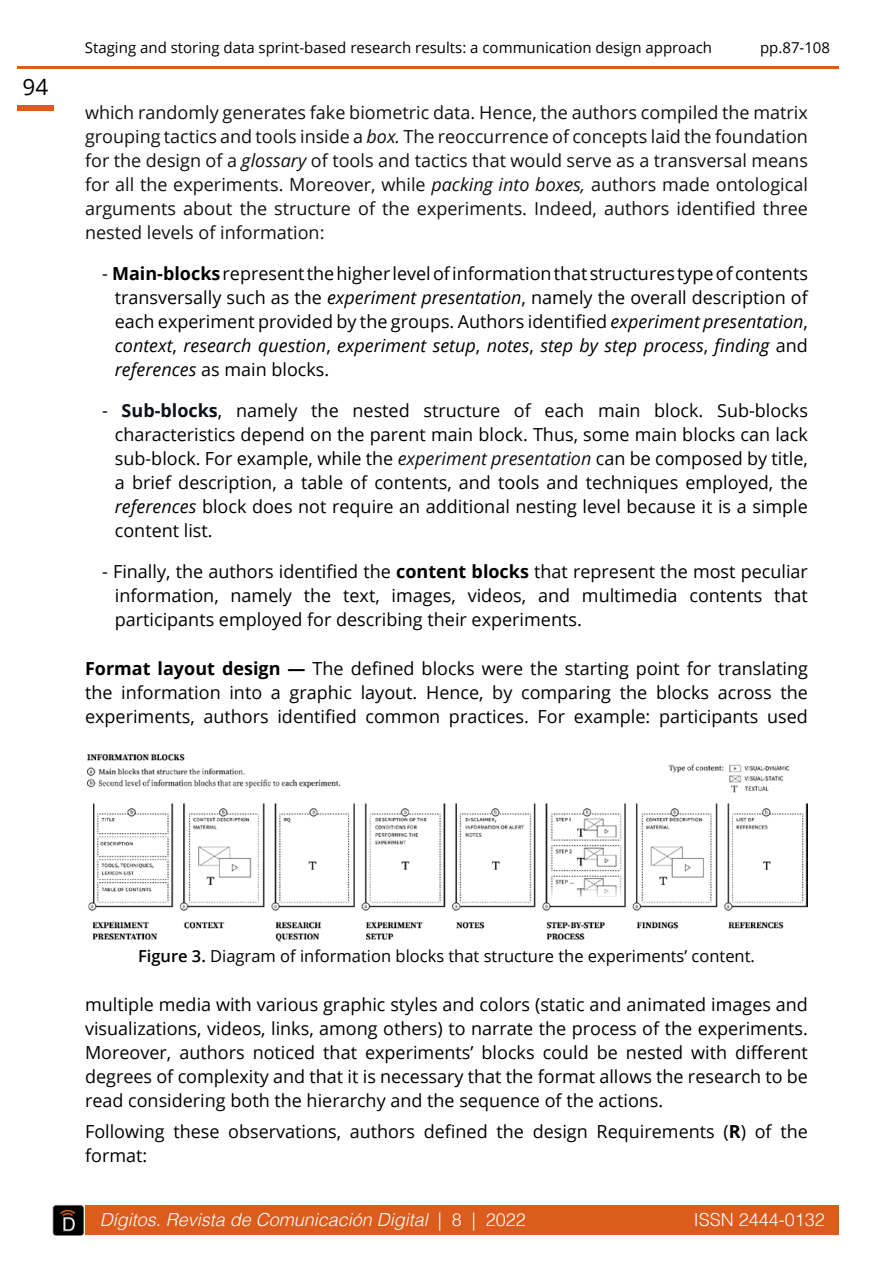
<style>
.page{position:relative;width:893px;height:1263px;background:#fff}
.page>*{position:absolute;margin:0;border:0;box-sizing:border-box;transform-origin:0 0}
.t1{font:22.5px "Open Sans";color:#000}
.t2{font:18px/24px "Open Sans";color:#000;text-align:justify}
.t3{font:18px/24px "Open Sans";color:#111;text-align:justify}
.t4{font:italic 300 18px "Helvetica";color:#fff}
.t5{font:300 18px "Helvetica";color:#fff}
.t6{font:16.5px "Open Sans";color:#000}
.t7{font:15px "Open Sans";color:#000}
.s1{font-style:italic}
.s2{font-weight:700}
.s3{font-weight:700;color:#0e101a}
.s4{font-style:italic;color:#0e101a}
.s5{font-weight:600}
.s6{font-style:normal}
</style>
<div class="page">
<div style="left:86px;top:1205px;width:753px;height:30px;background:#db5c1d"></div>
<img style="left:52px;top:1204px;width:34px;height:32px">
<div style="left:17px;top:106px;width:37px;height:5px;background:#db5c1d"></div>
<hr style="left:17px;top:66px;width:822px;height:2px;background:#db5c1d">
<img style="left:88px;top:754px;width:720px;height:188px">
<p class="t1" style="left:23px;top:78px;width:27px">94</p>
<p class="t7" style="left:85px;top:41px;width:629px">Staging and storing data sprint-based research results: a communication design approach</p>
<p class="t7" style="left:760px;top:41px;width:72px">pp.87-108</p>
<p class="t3" style="left:85px;top:103px;width:724px">which randomly generates fake biometric data. Hence, the authors compiled the matrix grouping tactics and tools inside a <span class="s1">box.</span> The reoccurrence of concepts laid the foundation for the design of a <span class="s1">glossary</span> of tools and tactics that would serve as a transversal means for all the experiments. Moreover, while <span class="s1">packing into boxes,</span> authors made ontological arguments about the structure of the experiments. Indeed, authors identified three nested levels of information:</p>
<p class="t2" style="left:115px;top:264px;width:695px;text-indent:-13px">- <span class="s2">Main-blocks</span> represent the higher level of information that structures type of contents transversally such as the <span class="s1">experiment presentation</span>, namely the overall description of each experiment provided by the groups. Authors identified <span class="s1">experiment presentation</span>, <span class="s1">context</span>, <span class="s1">research question</span>, <span class="s1">experiment setup</span>, <span class="s1">notes</span>, <span class="s1">step by step process</span>, <span class="s1">finding</span> and <span class="s1">references</span> as main blocks.</p>
<p class="t2" style="left:115px;top:401px;width:695px;text-indent:-13px">- <span class="s3">Sub-blocks</span>, namely the nested structure of each main block. Sub-blocks characteristics depend on the parent main block. Thus, some main blocks can lack sub-block. For example, while the <span class="s4">experiment presentation</span> can be composed by title, a brief description, a table of contents, and tools and techniques employed, the <span class="s1">references</span> block does not require an additional nesting level because it is a simple content list.</p>
<p class="t2" style="left:115px;top:559px;width:695px;text-indent:-13px">- Finally, the authors identified the <span class="s2">content blocks</span> that represent the most peculiar information, namely the text, images, videos, and multimedia contents that participants employed for describing their experiments.</p>
<p class="t2" style="left:85px;top:656px;width:724px"><span class="s2">Format layout design —</span> The defined blocks were the starting point for translating the information into a graphic layout. Hence, by comparing the blocks across the experiments, authors identified common practices. For example: participants used</p>
<p class="t6" style="left:138px;top:949px;width:618px"><span class="s5">Figure 3.</span> Diagram of information blocks that structure the experiments’ content.</p>
<p class="t2" style="left:85px;top:994px;width:724px">multiple media with various graphic styles and colors (static and animated images and visualizations, videos, links, among others) to narrate the process of the experiments.<br>Moreover, authors noticed that experiments’ blocks could be nested with different degrees of complexity and that it is necessary that the format allows the research to be read considering both the hierarchy and the sequence of the actions.</p>
<p class="t2" style="left:85px;top:1119px;width:724px">Following these observations, authors defined the design Requirements (<span class="s2">R</span>) of the format:</p>
<p class="t4" style="left:100px;top:1212px;width:428px">Dígitos. Revista de Comunicación Digital <span class="s6">| 8 | 2022</span></p>
<p class="t5" style="left:694px;top:1212px;width:133px">ISSN 2444-0132</p>
</div>
